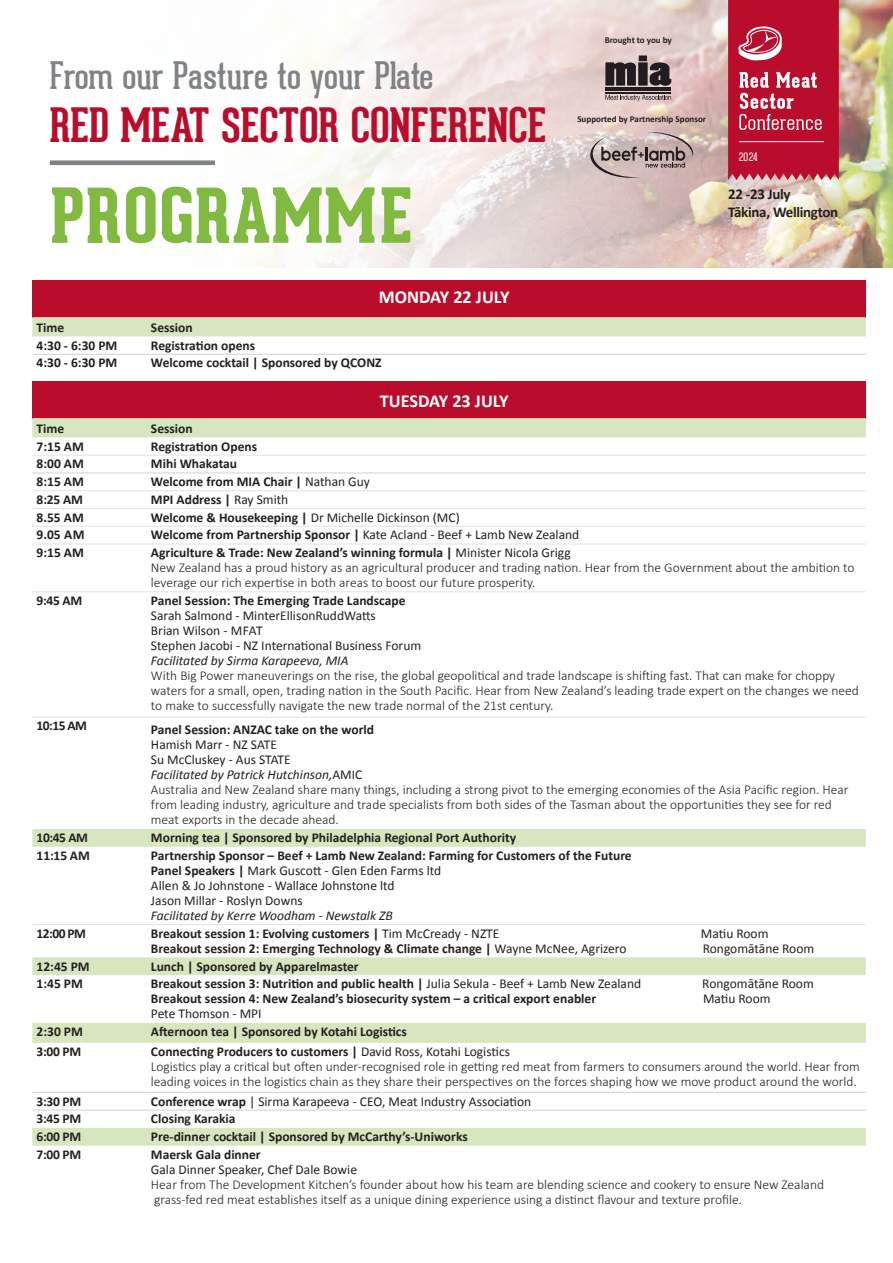
<style>
.page{position:relative;width:893px;height:1263px;background:#fff}
.page>*{position:absolute;margin:0;border:0;box-sizing:border-box;transform-origin:0 0}
.t1{font:800 73.95px "Geared Slab";color:#80ba41}
.t2{font:700 46.2px "Geared Slab";color:#ba0d2c}
.t3{font:37.05px "Geared Slab";color:#808285}
.t4{font:700 18.3px "Calibri";color:#fff}
.t5{font:700 15px/18px "Calibri";letter-spacing:-.02em;color:#231f20}
.t6{font:300 13.5px/15px "Calibri";color:#231f20}
.t7{font:700 13.5px "Calibri";color:#231f20}
.t8{font:13.5px/15px "Calibri";color:#231f20}
.t9{font:100 11.4px "Geared Slab";color:#fff}
.t10{font:700 9px "Calibri";color:#231f20}
.s1{font-weight:400}
.s2{font-weight:700}
.s3{font-style:italic}
.s4{font-weight:400;font-style:italic}
</style>
<div class="page">
<div style="left:32px;top:280px;width:834px;height:38px;background:#ba0d2c"></div>
<div style="left:32px;top:381px;width:834px;height:38px;background:#ba0d2c"></div>
<div style="left:32px;top:317px;width:834px;height:19px;background:#d6e6bf"></div>
<hr style="left:32px;top:354px;width:115px;height:1px;background:#d1d2d4">
<hr style="left:147px;top:354px;width:719px;height:1px;background:#d1d2d4">
<div style="left:32px;top:418px;width:834px;height:19px;background:#d6e6bf"></div>
<hr style="left:32px;top:455px;width:115px;height:1px;background:#e1e2e4">
<hr style="left:147px;top:455px;width:719px;height:1px;background:#e1e2e4">
<hr style="left:32px;top:490px;width:115px;height:1px;background:#e1e2e4">
<hr style="left:147px;top:490px;width:719px;height:1px;background:#e1e2e4">
<hr style="left:32px;top:508px;width:115px;height:1px;background:#e1e2e4">
<hr style="left:147px;top:508px;width:719px;height:1px;background:#e1e2e4">
<hr style="left:32px;top:526px;width:115px;height:1px;background:#e1e2e4">
<hr style="left:147px;top:526px;width:719px;height:1px;background:#e1e2e4">
<hr style="left:32px;top:544px;width:115px;height:1px;background:#e1e2e4">
<hr style="left:147px;top:544px;width:719px;height:1px;background:#e1e2e4">
<hr style="left:32px;top:591px;width:115px;height:1px;background:#e1e2e4">
<hr style="left:147px;top:591px;width:719px;height:1px;background:#e1e2e4">
<hr style="left:32px;top:473px;width:115px;height:1px;background:#d1d2d4">
<hr style="left:147px;top:473px;width:719px;height:1px;background:#d1d2d4">
<img style="left:49px;top:0;width:844px;height:267px">
<svg style="left:728px;top:0;width:111px;height:180px;background:#c12743"></svg>
<div style="left:50px;top:160px;width:165px;height:5px;background:#808285"></div>
<hr style="left:605px;top:90px;width:66px;height:1px;background:#201c1f">
<hr style="left:605px;top:87px;width:66px;height:2px;background:#201c1f">
<hr style="left:605px;top:92px;width:66px;height:2px;background:#201c1f">
<svg style="left:605px;top:62px;width:31px;height:24px"></svg>
<div style="left:638px;top:62px;width:10px;height:24px;background:#201c1f"></div>
<div style="left:639px;top:55px;width:8px;height:6px;background:#201c1f"></div>
<svg style="left:650px;top:62px;width:21px;height:24px"></svg>
<svg style="left:605px;top:95px;width:66px;height:6px"></svg>
<svg style="left:32px;top:829px;width:834px;height:317px"></svg>
<hr style="left:32px;top:1092px;width:115px;height:1px;background:#d1d2d4">
<hr style="left:147px;top:1092px;width:719px;height:1px;background:#d1d2d4">
<hr style="left:32px;top:1110px;width:115px;height:1px;background:#d1d2d4">
<hr style="left:147px;top:1110px;width:719px;height:1px;background:#d1d2d4">
<hr style="left:32px;top:924px;width:115px;height:1px;background:#e1e2e4">
<hr style="left:147px;top:924px;width:719px;height:1px;background:#e1e2e4">
<hr style="left:32px;top:717px;width:115px;height:1px;background:#e1e2e4">
<hr style="left:147px;top:717px;width:719px;height:1px;background:#e1e2e4">
<svg style="left:590px;top:132px;width:103px;height:46px;background:#b6a5a2"></svg>
<h3 class="t3" style="left:50px;top:53px;width:385px">From our Pasture to your Plate</h3>
<h2 class="t2" style="left:50px;top:96px;width:498px">RED MEAT SECTOR CONFERENCE</h2>
<p class="t10" style="left:605px;top:34px;width:69px">Brought to you by</p>
<p class="t10" style="left:577px;top:112px;width:130px">Supported by Partnership Sponsor</p>
<p class="t9" style="left:739px;top:150px;width:20px">2024</p>
<h1 class="t1" style="left:50px;top:173px;width:365px">PROGRAMME</h1>
<p class="t5" style="left:728px;top:184px;width:112px">22 -23 July<br>Tākina, Wellington</p>
<p class="t4" style="left:379px;top:284px;width:132px">MONDAY 22 JULY</p>
<p class="t7" style="left:37px;top:318px;width:29px">Time</p>
<p class="t7" style="left:151px;top:318px;width:43px">Session</p>
<p class="t7" style="left:37px;top:336px;width:82px">4:30 - 6:30 PM</p>
<p class="t7" style="left:151px;top:336px;width:106px">Registration opens</p>
<p class="t7" style="left:37px;top:353px;width:82px">4:30 - 6:30 PM</p>
<p class="t7" style="left:151px;top:353px;width:232px">Welcome cocktail | Sponsored by QCONZ</p>
<p class="t4" style="left:380px;top:388px;width:130px">TUESDAY 23 JULY</p>
<p class="t7" style="left:37px;top:419px;width:29px">Time</p>
<p class="t7" style="left:151px;top:419px;width:43px">Session</p>
<p class="t7" style="left:37px;top:437px;width:49px">7:15 AM</p>
<p class="t7" style="left:151px;top:437px;width:108px">Registration Opens</p>
<p class="t7" style="left:37px;top:454px;width:49px">8:00 AM</p>
<p class="t7" style="left:151px;top:454px;width:88px">Mihi Whakatau</p>
<p class="t7" style="left:37px;top:472px;width:49px">8:15 AM</p>
<p class="t7" style="left:151px;top:472px;width:221px">Welcome from MIA Chair | <span class="s1">Nathan Guy</span></p>
<p class="t7" style="left:37px;top:490px;width:48px">8:25 AM</p>
<p class="t7" style="left:151px;top:490px;width:139px">MPI Address | <span class="s1">Ray Smith</span></p>
<p class="t7" style="left:37px;top:508px;width:49px">8.55 AM</p>
<p class="t8" style="left:151px;top:509px;width:310px"><span class="s2">Welcome &amp; Housekeeping |</span> Dr Michelle Dickinson (MC)</p>
<p class="t7" style="left:37px;top:525px;width:49px">9.05 AM</p>
<p class="t7" style="left:151px;top:525px;width:430px">Welcome from Partnership Sponsor | <span class="s1">Kate Acland - Beef + Lamb New Zealand</span></p>
<p class="t7" style="left:37px;top:543px;width:49px">9:15 AM</p>
<p class="t6" style="left:151px;top:545px;width:705px"><span class="s2">Agriculture &amp; Trade: New Zealand’s winning formula |</span> <span class="s1">Minister Nicola Grigg<br></span>New Zealand has a proud history as an agricultural producer and trading nation. Hear from the Government about the ambition to leverage our rich expertise in both areas to boost our future prosperity.</p>
<p class="t7" style="left:37px;top:591px;width:47px">9:45 AM</p>
<p class="t8" style="left:151px;top:593px;width:272px"><span class="s2">Panel Session: The Emerging Trade Landscape </span>Sarah Salmond - MinterEllisonRuddWatts<br>Brian Wilson - MFAT<br>Stephen Jacobi - NZ International Business Forum <span class="s3">Facilitated by Sirma Karapeeva, MIA</span></p>
<p class="t6" style="left:151px;top:668px;width:709px">With Big Power maneuverings on the rise, the global geopolitical and trade landscape is shifting fast. That can make for choppy waters for a small, open, trading nation in the South Pacific. Hear from New Zealand’s leading trade expert on the changes we need to make to successfully navigate the new trade normal of the 21st century.</p>
<p class="t7" style="left:37px;top:716px;width:52px">10:15 AM</p>
<p class="t6" style="left:151px;top:722px;width:699px"><span class="s2">Panel Session: ANZAC take on the world<br></span><span class="s1">Hamish Marr - NZ SATE<br>Su McCluskey - Aus STATE<br></span><span class="s4">Facilitated by Patrick Hutchinson,</span><span class="s1">AMIC<br></span>Australia and New Zealand share many things, including a strong pivot to the emerging economies of the Asia Pacific region. Hear from leading industry, agriculture and trade specialists from both sides of the Tasman about the opportunities they see for red meat exports in the decade ahead.</p>
<p class="t7" style="left:37px;top:828px;width:53px">10:45 AM</p>
<p class="t7" style="left:151px;top:828px;width:367px">Morning tea | Sponsored by Philadelphia Regional Port Authority</p>
<p class="t7" style="left:37px;top:846px;width:55px">11:15 AM</p>
<p class="t7" style="left:151px;top:846px;width:482px">Partnership Sponsor – Beef + Lamb New Zealand: Farming for Customers of the Future</p>
<p class="t8" style="left:151px;top:863px;width:292px"><span class="s2">Panel Speakers |</span> Mark Guscott - Glen Eden Farms ltd Allen &amp; Jo Johnstone - Wallace Johnstone ltd<br>Jason Millar - Roslyn Downs<br><span class="s3">Facilitated by Kerre Woodham - Newstalk ZB</span></p>
<p class="t7" style="left:37px;top:924px;width:51px">12:00 PM</p>
<p class="t7" style="left:151px;top:924px;width:350px">Breakout session 1: Evolving customers | <span class="s1">Tim McCready - NZTE</span></p>
<p class="t8" style="left:701px;top:925px;width:69px">Matiu Room</p>
<p class="t7" style="left:151px;top:939px;width:477px">Breakout session 2: Emerging Technology &amp; Climate change | <span class="s1">Wayne McNee, Agrizero</span></p>
<p class="t8" style="left:703px;top:940px;width:113px">Rongomātāne Room</p>
<p class="t7" style="left:37px;top:956px;width:55px">12:45 PM</p>
<p class="t7" style="left:151px;top:956px;width:209px">Lunch | Sponsored by Apparelmaster</p>
<p class="t7" style="left:37px;top:974px;width:48px">1:45 PM</p>
<p class="t7" style="left:151px;top:974px;width:492px">Breakout session 3: Nutrition and public health | <span class="s1">Julia Sekula - Beef + Lamb New Zealand</span></p>
<p class="t8" style="left:702px;top:976px;width:113px">Rongomātāne Room</p>
<p class="t7" style="left:151px;top:989px;width:447px">Breakout session 4: New Zealand’s biosecurity system – a critical export enabler</p>
<p class="t8" style="left:703px;top:991px;width:69px">Matiu Room</p>
<p class="t8" style="left:151px;top:1006px;width:112px">Pete Thomson - MPI</p>
<p class="t7" style="left:37px;top:1022px;width:48px">2:30 PM</p>
<p class="t7" style="left:151px;top:1022px;width:257px">Afternoon tea | Sponsored by Kotahi Logistics</p>
<p class="t7" style="left:37px;top:1042px;width:46px">3:00 PM</p>
<p class="t6" style="left:151px;top:1044px;width:710px"><span class="s2">Connecting Producers to customers |</span> <span class="s1">David Ross, Kotahi Logistics<br></span>Logistics play a critical but often under-recognised role in getting red meat from farmers to consumers around the world. Hear from leading voices in the logistics chain as they share their perspectives on the forces shaping how we move product around the world.</p>
<p class="t7" style="left:37px;top:1091px;width:46px">3:30 PM</p>
<p class="t8" style="left:151px;top:1093px;width:382px"><span class="s2">Conference wrap</span> | Sirma Karapeeva - CEO, Meat Industry Association</p>
<p class="t7" style="left:37px;top:1109px;width:46px">3:45 PM</p>
<p class="t7" style="left:151px;top:1109px;width:86px">Closing Karakia</p>
<p class="t7" style="left:37px;top:1127px;width:46px">6:00 PM</p>
<p class="t7" style="left:151px;top:1127px;width:318px">Pre-dinner cocktail | Sponsored by McCarthy’s-Uniworks</p>
<p class="t7" style="left:37px;top:1145px;width:46px">7:00 PM</p>
<p class="t8" style="left:151px;top:1146px;width:208px"><span class="s2">Maersk Gala dinner<br></span>Gala Dinner Speaker, Chef Dale Bowie</p>
<p class="t6" style="left:151px;top:1177px;width:675px">Hear from The Development Kitchen’s founder about how his team are blending science and cookery to ensure New Zealand grass-fed red meat establishes itself as a unique dining experience using a distinct flavour and texture profile.</p>
</div>
